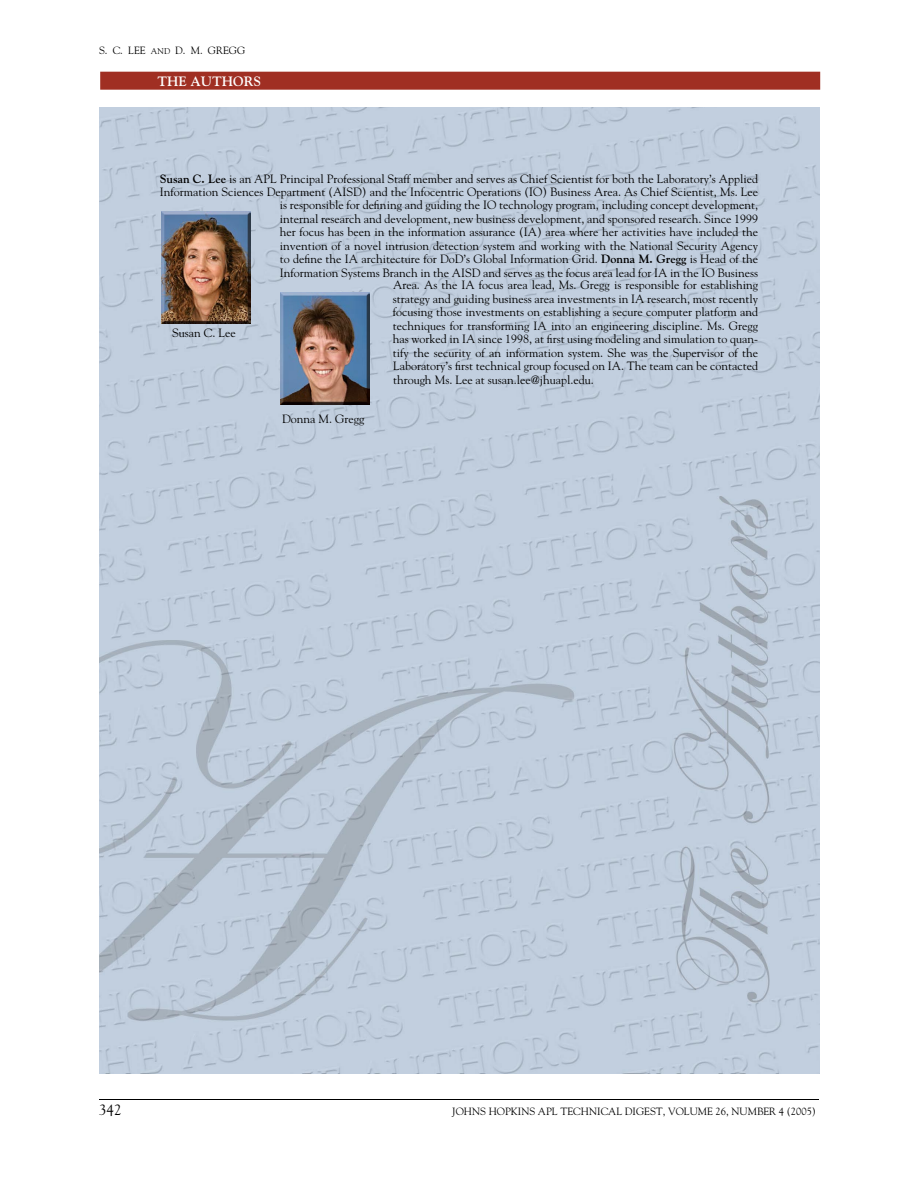
<style>
.page{position:relative;width:918px;height:1188px;background:#fff}
.page>*{position:absolute;margin:0;border:0;box-sizing:border-box;transform-origin:0 0}
.t1{font:15px "Hopkins Goudy";color:#000}
.t2{font:700 13.5px "Hopkins Goudy";color:#fff}
.t3{font:12px/13.4px "Hopkins Goudy";color:#000;text-align:justify}
.t4{font:10.5px "Hopkins Goudy";color:#000}
.s1{font-size:8.4px}
.s2{font-weight:700}
</style>
<div class="page">
<hr style="left:99px;top:1099px;width:720px;height:1px;background:#000">
<img style="left:100px;top:107px;width:719px;height:967px">
<img style="left:161px;top:212px;width:89px;height:111px">
<img style="left:281px;top:293px;width:89px;height:111px">
<div style="left:100px;top:72px;width:720px;height:18px;background:#a02f23"></div>
<p class="t4" style="left:99px;top:43px;width:111px">S. C. LEE <span class="s1">and</span> D. M. GREGG</p>
<p class="t2" style="left:157px;top:73px;width:105px">THE AUTHORS</p>
<p class="t3" style="left:160px;top:172px;width:600px"><span class="s2">Susan C. Lee</span> is an APL Principal Professional Staff member and serves as Chief Scientist for both the Laboratory’s Applied</p>
<p class="t3" style="left:160px;top:185px;width:600px">Information Sciences Department (AISD) and the Infocentric Operations (IO ) Business Area. As Chief Scientist, Ms. Lee</p>
<p class="t3" style="left:280px;top:198px;width:480px">is responsible for defining and guiding the IO technology program, including concept development,</p>
<p class="t3" style="left:280px;top:212px;width:480px">internal research and development, new business development, and sponsored research. S ince 1999</p>
<p class="t3" style="left:280px;top:225px;width:480px">her focus has been in the information assurance (IA) area where her activities have included the</p>
<p class="t3" style="left:280px;top:239px;width:480px">invention of a novel intrusion detection system and working with the N ational Security Agency</p>
<p class="t3" style="left:280px;top:252px;width:480px">to define the IA architecture for DoD’s Global Information Grid. <span class="s2">Donna M. Gregg</span> is Head of the</p>
<p class="t3" style="left:280px;top:266px;width:426px">Information Systems Branch in the AISD and serves as the focus area lead for IA in the IOB</p>
<p class="t3" style="left:393px;top:266px;width:367px;text-indent:332px">usiness Area. As the IA focus area lead, Ms. Gregg is responsible for establishing strategy and guiding business area investments in IA research, most recently focusing those investments on establishing a secure computer platform and techniques for transforming IA into an engineering discipline. Ms. Gregg has worked in IA since 1998, at first using modeling and simulation to quan&shy;tify the security of an information system. She was the Supervisor of the Laboratory’s first technical group focused on IA. The team can be contacted through Ms. Lee at susan.lee@jhuapl.edu.</p>
<p class="t3" style="left:172px;top:326px;width:65px">Susan C. Lee</p>
<p class="t3" style="left:282px;top:412px;width:84px">Donna M . Gregg</p>
<p class="t1" style="left:99px;top:1100px;width:24px">342</p>
<p class="t4" style="left:452px;top:1105px;width:365px">Johns Hopkins APL Technical Digest, Volume 26, Number 4 (2005)</p>
</div>
